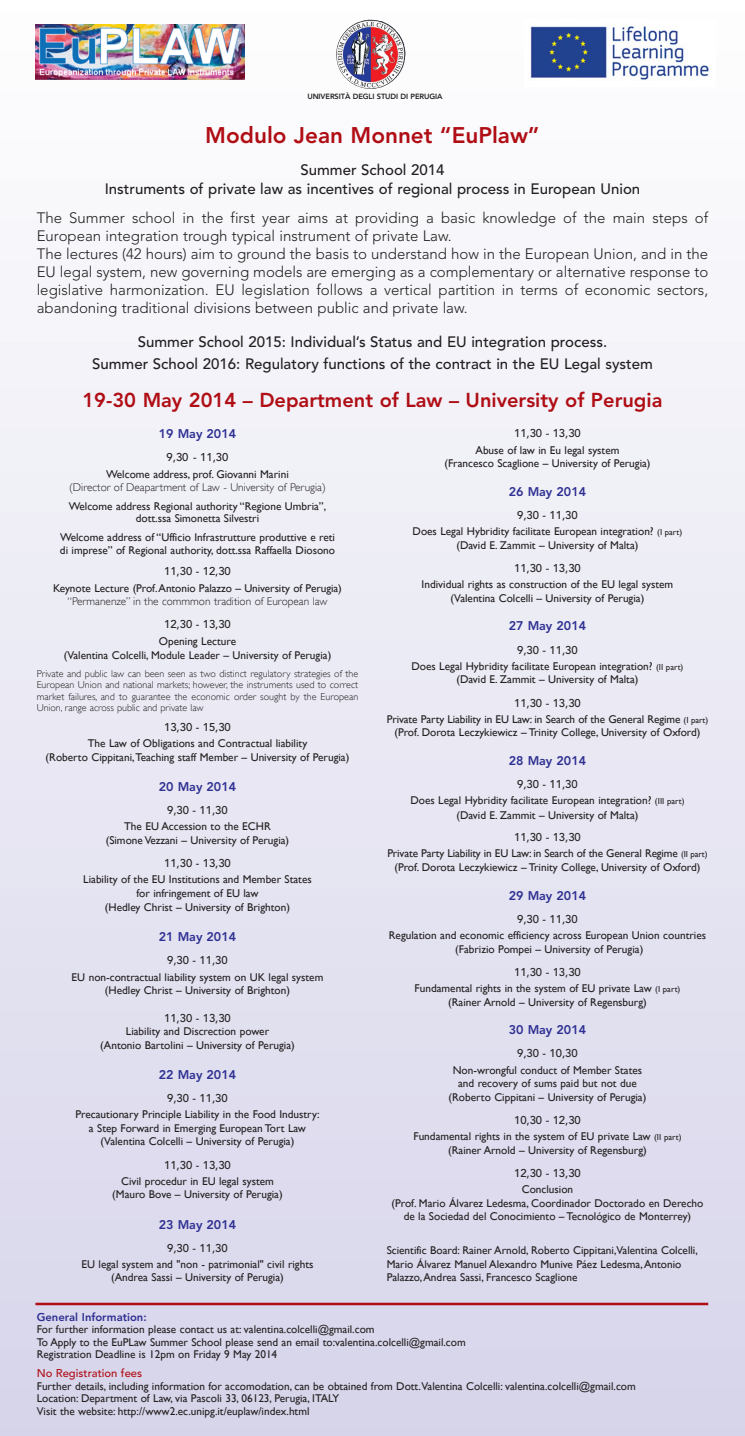
<style>
.page{position:relative;width:745px;height:1436px;background:#fff}
.page>*{position:absolute;margin:0;border:0;box-sizing:border-box;transform-origin:0 0}
.t1{font:800 22.5px "Avenir";color:#b00d15}
.t2{font:800 20px "Avenir";color:#b00d15}
.t3{font:300 15px/18px "Avenir";color:#231f20}
.t4{font:500 15px/18.6px "Avenir";color:#231f20;text-align:center}
.t5{font:800 12.5px "Avenir";color:#2e3092}
.t6{font:11.25px/13.5px "Gill Sans";color:#231f20;text-align:center}
.t7{font:500 11.25px "Avenir";color:#231f20}
.t8{font:300 11.25px "Gill Sans";color:#231f20}
.t9{font:800 11.25px "Avenir";color:#2e3092}
.t10{font:500 11.25px "Avenir";color:#b00d15}
.t11{font:300 10px/11.2px "Gill Sans";color:#231f20;text-align:justify}
.t12{font:800 7.5px "Avenir";letter-spacing:-.01em;color:#231f20}
.s1{font-size:8.75px}
</style>
<div class="page">
<div style="left:0;top:0;width:744px;height:1435px;background:linear-gradient(to bottom,#fdfefe,#d6d3e9)"></div>
<img style="left:335px;top:20px;width:70px;height:69px">
<img style="left:524px;top:19px;width:191px;height:67px">
<img style="left:35px;top:25px;width:209px;height:54px">
<hr style="left:35px;top:1302px;width:672px;height:2px;background:#b00d15">
<p class="t12" style="left:307px;top:94px;width:137px">UNIVERSITÀ DEGLI STUDI DI PERUGIA</p>
<h1 class="t1" style="left:205px;top:126px;width:335px">Modulo Jean Monnet “EuPlaw”</h1>
<h3 class="t4" style="left:105px;top:162px;width:536px">Summer School 2014<br>Instruments of private law as incentives of regional process in European Union</h3>
<p class="t3" style="left:37px;top:210px;width:672px">The Summer school in the first year aims at providing a basic knowledge of the main steps of European integration trough typical instrument of private Law.<br>The lectures (42 hours) aim to ground the basis to understand how in the European Union, and in the EU legal system, new governing models are emerging as a complementary or alternative response to legislative harmonization. EU legislation follows a vertical partition in terms of economic sectors, abandoning traditional divisions between public and private law.</p>
<h3 class="t4" style="left:92px;top:331px;width:562px;line-height:22.5px">Summer School 2015: Individual’s Status and EU integration process.<br>Summer School 2016: Regulatory functions of the contract in the EU Legal system</h3>
<h2 class="t2" style="left:82px;top:391px;width:581px">19-30 May 2014 – Department of Law – University of Perugia</h2>
<p class="t5" style="left:159px;top:429px;width:79px">19 May 2014</p>
<p class="t7" style="left:166px;top:453px;width:63px">9,30 - 11,30</p>
<p class="t6" style="left:106px;top:467px;width:184px">Welcome address, prof. Giovanni Marini</p>
<p class="t8" style="left:69px;top:481px;width:258px">(Director of Deapartment of Law - University of Perugia)</p>
<p class="t6" style="left:69px;top:499px;width:259px;line-height:12.5px">Welcome address Regional authority “Regione Umbria”, dott.ssa Simonetta Silvestri</p>
<p class="t6" style="left:60px;top:531px;width:276px;line-height:12.5px;text-align:left">Welcome address of “Ufficio Infrastrutture produttive e reti di imprese” of Regional authority, dott.ssa Raffaella Diosono</p>
<p class="t7" style="left:164px;top:566px;width:68px">11,30 - 12,30</p>
<p class="t6" style="left:53px;top:581px;width:290px">Keynote Lecture (Prof.Antonio Palazzo – University of Perugia)</p>
<p class="t8" style="left:67px;top:595px;width:261px">“Permanenze” in the commmon tradition of European law</p>
<p class="t7" style="left:164px;top:619px;width:68px">12,30 - 13,30</p>
<p class="t6" style="left:64px;top:633px;width:269px;line-height:14.2px">Opening Lecture<br>(Valentina Colcelli, Module Leader – University of Perugia)</p>
<p class="t11" style="left:37px;top:668px;width:323px">Private and public law can been seen as two distinct regulatory strategies of the European Union and national markets; however, the instruments used to correct market failures, and to guarantee the economic order sought by the European Union, range across public and private law</p>
<p class="t7" style="left:164px;top:722px;width:68px">13,30 - 15,30</p>
<p class="t6" style="left:46px;top:736px;width:305px">The Law of Obligations and Contractual liability<br>(Roberto Cippitani,Teaching staff Member – University of Perugia)</p>
<p class="t5" style="left:159px;top:781px;width:79px">20 May 2014</p>
<p class="t7" style="left:167px;top:805px;width:62px">9,30 - 11,30</p>
<p class="t6" style="left:106px;top:819px;width:185px">The EU Accession to the ECHR (Simone Vezzani – University of Perugia)</p>
<p class="t7" style="left:164px;top:858px;width:68px">11,30 - 13,30</p>
<p class="t6" style="left:83px;top:872px;width:230px;line-height:13.9px">Liability of the EU Institutions and Member States for infringement of EU law<br>(Hedley Christ – University of Brighton)</p>
<p class="t5" style="left:159px;top:931px;width:79px">21 May 2014</p>
<p class="t7" style="left:167px;top:955px;width:62px">9,30 - 11,30</p>
<p class="t6" style="left:72px;top:969px;width:253px">EU non-contractual liability system on UK legal system (Hedley Christ – University of Brighton)</p>
<p class="t7" style="left:164px;top:1013px;width:68px">11,30 - 13,30</p>
<p class="t6" style="left:100px;top:1024px;width:196px">Liability and Discrection power<br>(Antonio Bartolini – University of Perugia)</p>
<p class="t5" style="left:159px;top:1069px;width:79px">22 May 2014</p>
<p class="t7" style="left:167px;top:1093px;width:62px">9,30 - 11,30</p>
<p class="t6" style="left:75px;top:1107px;width:245px">Precautionary Principle Liability in the Food Industry: a Step Forward in Emerging European Tort Law (Valentina Colcelli – University of Perugia)</p>
<p class="t7" style="left:164px;top:1159px;width:68px">11,30 - 13,30</p>
<p class="t6" style="left:112px;top:1173px;width:172px">Civil procedur in EU legal system (Mauro Bove – University of Perugia)</p>
<p class="t5" style="left:159px;top:1218px;width:79px">23 May 2014</p>
<p class="t7" style="left:167px;top:1242px;width:62px">9,30 - 11,30</p>
<p class="t6" style="left:81px;top:1256px;width:233px">EU legal system and "non - patrimonial" civil rights (Andrea Sassi – University of Perugia)</p>
<p class="t7" style="left:513px;top:429px;width:68px">11,30 - 13,30</p>
<p class="t6" style="left:444px;top:443px;width:207px">Abuse of law in Eu legal system<br>(Francesco Scaglione – University of Perugia)</p>
<p class="t5" style="left:508px;top:486px;width:79px">26 May 2014</p>
<p class="t7" style="left:517px;top:510px;width:62px">9,30 - 11,30</p>
<p class="t6" style="left:412px;top:524px;width:271px">Does Legal Hybridity facilitate European integration? <span class="s1">(I part) </span>(David E. Zammit – University of Malta)</p>
<p class="t7" style="left:513px;top:563px;width:68px">11,30 - 13,30</p>
<p class="t6" style="left:421px;top:577px;width:253px">Individual rights as construction of the EU legal system (Valentina Colcelli – University of Perugia)</p>
<p class="t5" style="left:508px;top:621px;width:79px">27 May 2014</p>
<p class="t7" style="left:517px;top:645px;width:62px">9,30 - 11,30</p>
<p class="t6" style="left:411px;top:659px;width:273px">Does Legal Hybridity facilitate European integration? <span class="s1">(II part) </span>(David E. Zammit – University of Malta)</p>
<p class="t7" style="left:513px;top:698px;width:68px">11,30 - 13,30</p>
<p class="t6" style="left:386px;top:712px;width:323px">Private Party Liability in EU Law: in Search of the General Regime <span class="s1">(I part) </span>(Prof. Dorota Leczykiewicz – Trinity College, University of Oxford)</p>
<p class="t5" style="left:508px;top:755px;width:79px">28 May 2014</p>
<p class="t7" style="left:517px;top:779px;width:62px">9,30 - 11,30</p>
<p class="t6" style="left:410px;top:793px;width:275px;line-height:14.2px">Does Legal Hybridity facilitate European integration? <span class="s1">(III part) </span>(David E. Zammit – University of Malta)</p>
<p class="t7" style="left:513px;top:832px;width:68px">11,30 - 13,30</p>
<p class="t6" style="left:387px;top:846px;width:321px">Private Party Liability in EU Law: in Search of the General Regime <span class="s1">(II part) </span>(Prof. Dorota Leczykiewicz – Trinity College, University of Oxford)</p>
<p class="t5" style="left:508px;top:890px;width:79px">29 May 2014</p>
<p class="t7" style="left:517px;top:914px;width:62px">9,30 - 11,30</p>
<p class="t6" style="left:388px;top:928px;width:318px">Regulation and economic efficiency across European Union countries (Fabrizio Pompei – University of Perugia)</p>
<p class="t7" style="left:513px;top:967px;width:68px">11,30 - 13,30</p>
<p class="t6" style="left:414px;top:981px;width:267px">Fundamental rights in the system of EU private Law <span class="s1">(I part) </span>(Rainer Arnold – University of Regensburg)</p>
<p class="t5" style="left:508px;top:1024px;width:79px">30 May 2014</p>
<p class="t7" style="left:517px;top:1048px;width:62px">9,30 - 10,30</p>
<p class="t6" style="left:448px;top:1062px;width:199px">Non-wrongful conduct of Member States and recovery of sums paid but not due (Roberto Cippitani – University of Perugia)</p>
<p class="t7" style="left:513px;top:1115px;width:68px">10,30 - 12,30</p>
<p class="t6" style="left:413px;top:1128px;width:269px;line-height:14.2px">Fundamental rights in the system of EU private Law <span class="s1">(II part) </span>(Rainer Arnold – University of Regensburg)</p>
<p class="t7" style="left:513px;top:1168px;width:68px">12,30 - 13,30</p>
<p class="t6" style="left:391px;top:1182px;width:313px">Conclusion<br>(Prof. Mario Álvarez Ledesma, Coordinador Doctorado en Derecho de la Sociedad del Conocimiento – Tecnológico de Monterrey)</p>
<p class="t6" style="left:386px;top:1243px;width:312px;text-align:left">Scientific Board: Rainer Arnold, Roberto Cippitani,Valentina Colcelli,<br>Mario Álvarez Manuel Alexandro Munive Páez Ledesma,Antonio<br>Palazzo,Andrea Sassi, Francesco Scaglione</p>
<p class="t9" style="left:37px;top:1311px;width:111px">General Information:</p>
<p class="t6" style="left:37px;top:1322px;width:430px;line-height:12.5px;text-align:left">For further information please contact us at: valentina.colcelli@gmail.com<br>To Apply to the EuPLaw Summer School please send an email to:valentina.colcelli@gmail.com<br>Registration Deadline is 12pm on Friday 9 May 2014</p>
<p class="t10" style="left:37px;top:1368px;width:107px">No Registration fees</p>
<p class="t6" style="left:37px;top:1379px;width:600px;line-height:12.5px;text-align:left">Further details, including information for accomodation, can be obtained from Dott.Valentina Colcelli: valentina.colcelli@gmail.com<br>Location: Department of Law, via Pascoli 33, 06123, Perugia, ITALY<br>Visit the website: http://www2.ec.unipg.it/euplaw/index.html</p>
</div>
